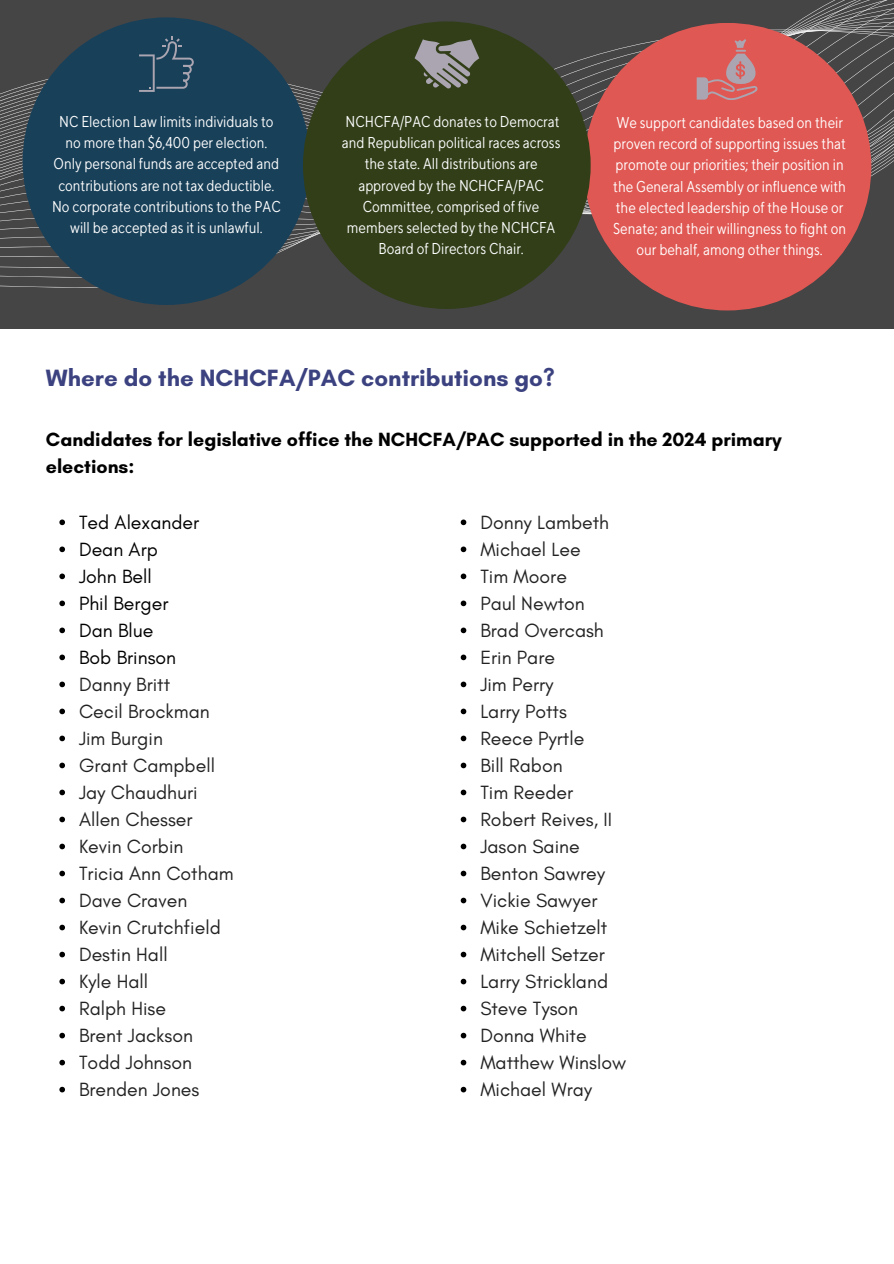
<style>
.page{position:relative;width:894px;height:1264px;background:#fff}
.page>*{position:absolute;margin:0;border:0;box-sizing:border-box;transform-origin:0 0}
.t1{font:700 24px "Glacial Indifference";color:#3b427f}
.t2{font:19.5px/27px "Glacial Indifference";color:#222}
.t3{font:700 19.5px/27px "Glacial Indifference";color:#000}
.t4{font:19.5px/27px "Glacial Indifference";color:#000}
.t5{font:15.6px/21.1px "TT Norms Std Cond";color:#fff;text-align:center}
</style>
<div class="page">
<div style="left:0;top:0;width:893px;height:328px;background:#454546"></div>
<svg style="left:0;top:29px;width:893px;height:258px"></svg>
<div style="left:23px;top:17px;width:287px;height:288px;background:#184059;border-radius:50%"></div>
<div style="left:583px;top:23px;width:288px;height:287px;background:#e05853;border-radius:50%"></div>
<div style="left:303px;top:21px;width:287px;height:288px;background:#313e18;border-radius:50%"></div>
<svg style="left:139px;top:36px;width:54px;height:56px"></svg>
<svg style="left:696px;top:39px;width:62px;height:61px"></svg>
<svg style="left:414px;top:39px;width:65px;height:50px"></svg>
<svg style="left:59px;top:519px;width:6px;height:6px"></svg>
<svg style="left:59px;top:546px;width:6px;height:6px"></svg>
<svg style="left:59px;top:573px;width:6px;height:6px"></svg>
<svg style="left:59px;top:600px;width:6px;height:6px"></svg>
<svg style="left:59px;top:627px;width:6px;height:6px"></svg>
<svg style="left:59px;top:654px;width:6px;height:6px"></svg>
<svg style="left:59px;top:681px;width:6px;height:6px"></svg>
<svg style="left:59px;top:708px;width:6px;height:6px"></svg>
<svg style="left:59px;top:735px;width:6px;height:6px"></svg>
<svg style="left:59px;top:762px;width:6px;height:6px"></svg>
<svg style="left:59px;top:789px;width:6px;height:6px"></svg>
<svg style="left:59px;top:816px;width:6px;height:6px"></svg>
<svg style="left:59px;top:843px;width:6px;height:6px"></svg>
<svg style="left:59px;top:870px;width:6px;height:6px"></svg>
<svg style="left:59px;top:897px;width:6px;height:6px"></svg>
<svg style="left:59px;top:924px;width:6px;height:6px"></svg>
<svg style="left:59px;top:951px;width:6px;height:6px"></svg>
<svg style="left:59px;top:978px;width:6px;height:6px"></svg>
<svg style="left:59px;top:1005px;width:6px;height:6px"></svg>
<svg style="left:59px;top:1032px;width:6px;height:6px"></svg>
<svg style="left:59px;top:1059px;width:6px;height:6px"></svg>
<svg style="left:59px;top:1086px;width:6px;height:6px"></svg>
<svg style="left:460px;top:519px;width:6px;height:6px"></svg>
<svg style="left:460px;top:546px;width:6px;height:6px"></svg>
<svg style="left:460px;top:573px;width:6px;height:6px"></svg>
<svg style="left:460px;top:600px;width:6px;height:6px"></svg>
<svg style="left:460px;top:627px;width:6px;height:6px"></svg>
<svg style="left:460px;top:654px;width:6px;height:6px"></svg>
<svg style="left:460px;top:681px;width:6px;height:6px"></svg>
<svg style="left:460px;top:708px;width:6px;height:6px"></svg>
<svg style="left:460px;top:735px;width:6px;height:6px"></svg>
<svg style="left:460px;top:762px;width:6px;height:6px"></svg>
<svg style="left:460px;top:789px;width:6px;height:6px"></svg>
<svg style="left:460px;top:816px;width:6px;height:6px"></svg>
<svg style="left:460px;top:843px;width:6px;height:6px"></svg>
<svg style="left:460px;top:870px;width:6px;height:6px"></svg>
<svg style="left:460px;top:897px;width:6px;height:6px"></svg>
<svg style="left:460px;top:924px;width:6px;height:6px"></svg>
<svg style="left:460px;top:951px;width:6px;height:6px"></svg>
<svg style="left:460px;top:978px;width:6px;height:6px"></svg>
<svg style="left:460px;top:1005px;width:6px;height:6px"></svg>
<svg style="left:460px;top:1032px;width:6px;height:6px"></svg>
<svg style="left:460px;top:1059px;width:6px;height:6px"></svg>
<svg style="left:460px;top:1086px;width:6px;height:6px"></svg>
<p class="t5" style="left:52px;top:112px;width:230px">NC Election Law limits individuals to no more than $6,400 per election.<br>Only personal funds are accepted and contributions are not tax deductible.<br>No corporate contributions to the PAC will be accepted as it is unlawful.</p>
<p class="t5" style="left:342px;top:112px;width:220px">NCHCFA/PAC donates to Democrat and Republican political races across the state. All distributions are approved by the NCHCFA/PAC<br>Committee, comprised of five members selected by the NCHCFA<br>Board of Directors Chair.</p>
<p class="t5" style="left:613px;top:113px;width:234px">We support candidates based on their proven record of supporting issues that promote our priorities; their position in the General Assembly or influence with the elected leadership of the House or Senate; and their willingness to fight on our behalf, among other things.</p>
<h1 class="t1" style="left:46px;top:363px;width:510px">Where do the NCHCFA/PAC contributions go?</h1>
<p class="t3" style="left:46px;top:425px;width:737px">Candidates for legislative office the NCHCFA/PAC supported in the 2024 primary elections:</p>
<p class="t4" style="left:79px;top:508px;width:122px">Ted Alexander<br>Dean Arp<br>John Bell<br>Phil Berger<br>Dan Blue<br>Bob Brinson</p>
<p class="t2" style="left:79px;top:670px;width:156px">Danny Britt<br>Cecil Brockman<br>Jim Burgin<br>Grant Campbell<br>Jay Chaudhuri<br>Allen Chesser<br>Kevin Corbin<br>Tricia Ann Cotham<br>Dave Craven<br>Kevin Crutchfield<br>Destin Hall<br>Kyle Hall<br>Ralph Hise<br>Brent Jackson<br>Todd Johnson<br>Brenden Jones</p>
<p class="t2" style="left:480px;top:508px;width:147px">Donny Lambeth<br>Michael Lee<br>Tim Moore<br>Paul Newton<br>Brad Overcash<br>Erin Pare<br>Jim Perry<br>Larry Potts<br>Reece Pyrtle<br>Bill Rabon<br>Tim Reeder<br>Robert Reives, II<br>Jason Saine<br>Benton Sawrey<br>Vickie Sawyer<br>Mike Schietzelt<br>Mitchell Setzer<br>Larry Strickland<br>Steve Tyson<br>Donna White<br>Matthew Winslow<br>Michael Wray</p>
</div>
